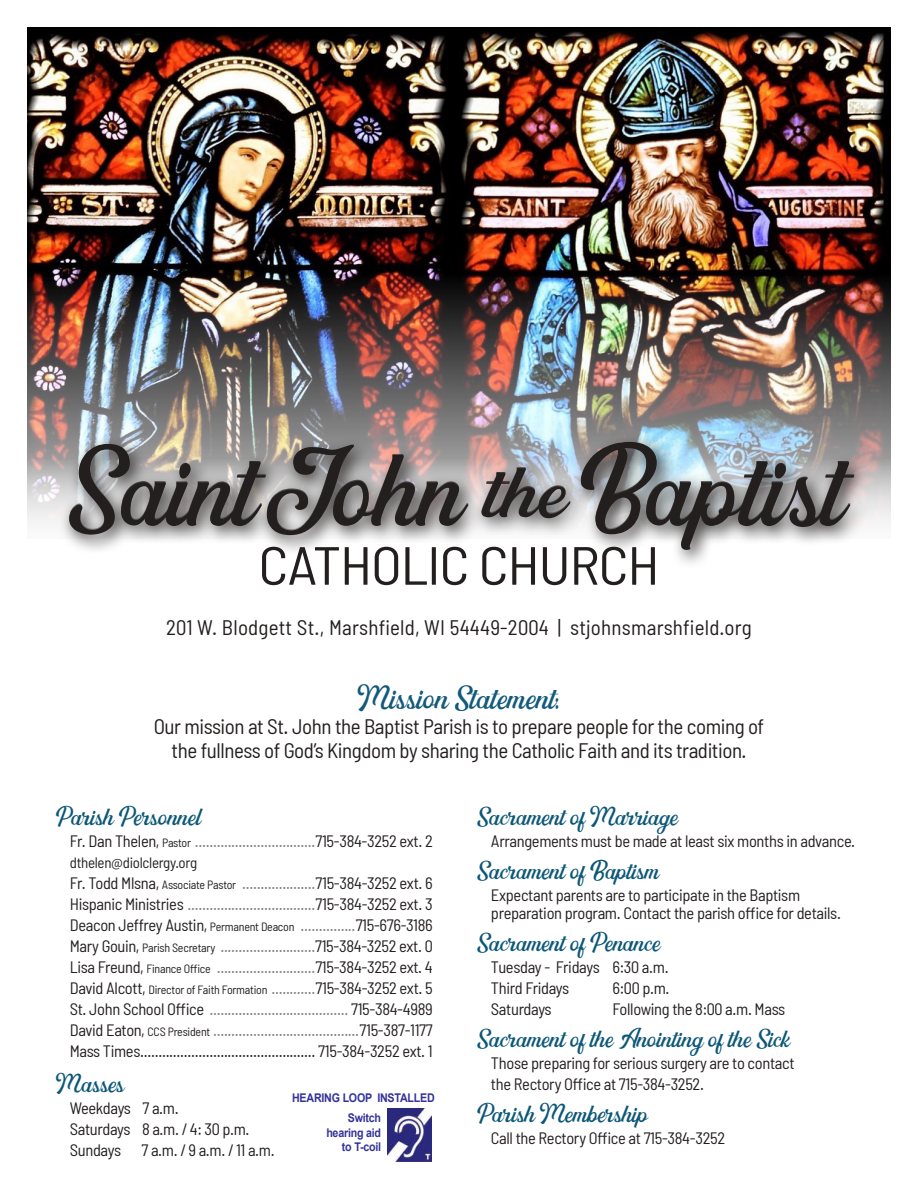
<style>
.page{position:relative;width:918px;height:1188px;background:#fff}
.page>*{position:absolute;margin:0;border:0;box-sizing:border-box;transform-origin:0 0}
.t1{font:117.6px "Greatly DEMO";letter-spacing:-.02em;color:#241f1f}
.t2{font:semi-condensed 53.7px "Barlow";letter-spacing:-.02em;color:#241f1f;scale:1.06 1}
.t3{font:34.5px "Greatly DEMO";letter-spacing:-.02em;color:#13597c}
.t4{font:27px "Greatly DEMO";letter-spacing:-.02em;color:#0c5777}
.t5{font:semi-condensed 21px/24px "Barlow";letter-spacing:-.02em;color:#241f1f;text-align:center}
.t6{font:semi-condensed 21px "Barlow";letter-spacing:.01em;color:#241f1f}
.t7{font:semi-condensed 16.5px/21px "Barlow";letter-spacing:-.02em;color:#241f1f}
.t8{font:semi-condensed 16.5px "Barlow";letter-spacing:-.02em;color:#7d7c7e}
.t9{font:semi-condensed 15px "Barlow";letter-spacing:-.02em;color:#241f1f}
.t10{font:700 12px/14.4px "Arial";letter-spacing:-.02em;color:#339;text-align:right;scale:.89 1}
.s1{font-size:81.45px}
.s2{color:#241f1f}
.s3{font-size:12px;color:#241f1f}
.s4{font-size:12px}
.s5{color:#7d7c7e}
</style>
<div class="page">
<img style="left:27px;top:27px;width:864px;height:431px">
<img style="left:388px;top:1109px;width:44px;height:52px">
<svg style="left:27px;top:458px;width:864px;height:66px"></svg>
<svg style="left:59px;top:433px;width:813px;height:131px"></svg>
<h1 class="t1" style="left:69px;top:436px;width:781px">Saint John <span class="s1">the</span> Baptist</h1>
<h2 class="t2" style="left:258px;top:532px;width:380px">CATHOLIC CHURCH</h2>
<p class="t6" style="left:166px;top:614px;width:587px">201 W. Blodgett St., Marshfield, WI 54449-2004 | stjohnsmarshfield.org</p>
<h3 class="t3" style="left:358px;top:682px;width:204px">Mission Statement:</h3>
<p class="t5" style="left:154px;top:714px;width:612px">Our mission at St. John the Baptist Parish is to prepare people for the coming of the fullness of God’s Kingdom by sharing the Catholic Faith and its tradition.</p>
<h3 class="t4" style="left:56px;top:805px;width:147px">Parish Personnel</h3>
<p class="t8" style="left:70px;top:831px;width:365px"><span class="s2">Fr. Dan Thelen,</span> <span class="s3">Pastor</span> .................................<span class="s2">715-384-3252 ext. 2</span></p>
<p class="t9" style="left:70px;top:854px;width:129px">dthelen@diolclergy.org</p>
<p class="t7" style="left:70px;top:873px;width:365px;text-align:justify">Fr. Todd Mlsna, <span class="s4">Associate Pastor</span> <span class="s5">....................</span>715-384-3252 ext. 6<br>Hispanic Ministries <span class="s5">...................................</span>715-384-3252 ext. 3<br>Deacon Jeffrey Austin, <span class="s4">Permanent Deacon</span> <span class="s5">...............</span>715-676-3186<br>Mary Gouin, <span class="s4">Parish Secretary</span> <span class="s5">..........................</span>715-384-3252 ext. 0<br>Lisa Freund, <span class="s4">Finance Office</span> <span class="s5">...........................</span>715-384-3252 ext. 4<br>David Alcott, <span class="s4">Director of Faith Formation</span> <span class="s5">............</span>715-384-3252 ext. 5<br>St. John School Office <span class="s5">......................................</span> 715-384-4989<br>David Eaton, <span class="s4">CCS President</span> <span class="s5">........................................</span>715-387-1177<br>Mass Times................................................ 715-384-3252 ext. 1</p>
<h3 class="t4" style="left:56px;top:1072px;width:70px">Masses</h3>
<p class="t7" style="left:70px;top:1098px;width:206px">Weekdays 7 a.m.<br>Saturdays 8 a.m. / 4: 30 p.m.<br>Sundays 7 a.m. / 9 a.m. / 11 a.m.</p>
<p class="t10" style="left:292px;top:1091px;width:162px">HEARING LOOP INSTALLED</p>
<p class="t10" style="left:326px;top:1111px;width:63px">Switch hearing aid to T-coil</p>
<h3 class="t4" style="left:477px;top:805px;width:203px">Sacrament of Marriage</h3>
<p class="t7" style="left:491px;top:831px;width:366px">Arrangements must be made at least six months in advance.</p>
<h3 class="t4" style="left:477px;top:859px;width:184px">Sacrament of Baptism</h3>
<p class="t7" style="left:491px;top:886px;width:351px;line-height:18px">Expectant parents are to participate in the Baptism preparation program. Contact the parish office for details.</p>
<h3 class="t4" style="left:477px;top:931px;width:185px">Sacrament of Penance</h3>
<p class="t7" style="left:491px;top:957px;width:179px">Tuesday - Fridays 6:30 a.m.<br>Third Fridays</p>
<p class="t7" style="left:612px;top:978px;width:59px">6:00 p.m.</p>
<p class="t7" style="left:491px;top:999px;width:62px">Saturdays</p>
<p class="t7" style="left:612px;top:999px;width:174px">Following the 8:00 a.m. Mass</p>
<h3 class="t4" style="left:477px;top:1027px;width:315px">Sacrament of the Anointing of the Sick</h3>
<p class="t7" style="left:491px;top:1053px;width:305px">Those preparing for serious surgery are to contact the Rectory Office at 715-384-3252.</p>
<h3 class="t4" style="left:477px;top:1102px;width:173px">Parish Membership</h3>
<p class="t7" style="left:491px;top:1128px;width:236px">Call the Rectory Office at 715-384-3252</p>
</div>
